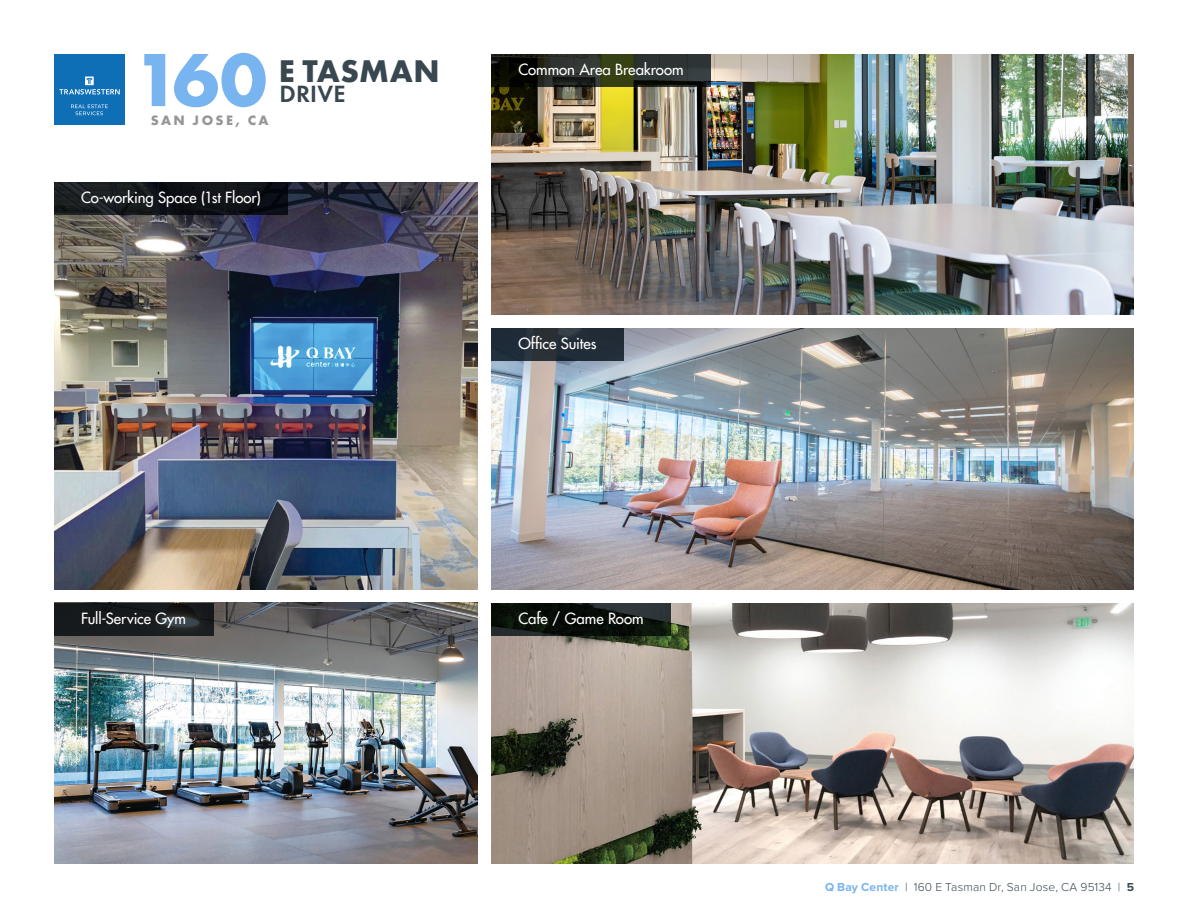
<style>
.page{position:relative;width:1188px;height:918px;background:#fff}
.page>*{position:absolute;margin:0;border:0;box-sizing:border-box;transform-origin:0 0}
.t1{font:700 78.15px "Futura PT";color:#78b4f0}
.t2{font:700 32.55px "Futura PT";letter-spacing:.01em;color:#394750}
.t3{font:600 24.45px "Futura PT";letter-spacing:.01em;color:#394750}
.h2_-_subtitle{font:15px "Futura LT";color:#fff}
.t4{font:700 14.1px "Futura PT";letter-spacing:.17em;color:#969696}
.t5{font:300 12px "Proxima Nova";letter-spacing:.015em;color:#394750}
.s1{font-weight:700;color:#78b4f0}
.s2{font-weight:700}
</style>
<div class="page">
<div style="left:54px;top:54px;width:71px;height:71px;background:#0e6fb7"></div>
<svg style="left:71px;top:104px;width:37px;height:11px"></svg>
<svg style="left:59px;top:77px;width:61px;height:18px"></svg>
<img style="left:491px;top:54px;width:643px;height:261px">
<img style="left:491px;top:329px;width:643px;height:261px">
<img style="left:54px;top:603px;width:424px;height:261px">
<img style="left:54px;top:183px;width:424px;height:407px">
<svg style="left:491px;top:54px;width:220px;height:32px;background:#242920"></svg>
<div style="left:491px;top:329px;width:133px;height:32px;background:#222d38"></div>
<svg style="left:54px;top:183px;width:234px;height:32px;background:#12161a"></svg>
<img style="left:491px;top:603px;width:643px;height:261px">
<svg style="left:491px;top:603px;width:180px;height:32px;background:#101612"></svg>
<svg style="left:54px;top:603px;width:159px;height:32px;background:#191d1f"></svg>
<h1 class="t1" style="left:133px;top:30px;width:135px">160</h1>
<h2 class="t2" style="left:279px;top:50px;width:162px">E TASMAN</h2>
<h3 class="t3" style="left:279px;top:79px;width:68px">DRIVE</h3>
<p class="t4" style="left:151px;top:111px;width:119px">SAN JOSE, CA</p>
<p class="h2_-_subtitle" style="left:81px;top:188px;width:181px">Co-working Space (1st Floor)</p>
<p class="h2_-_subtitle" style="left:518px;top:60px;width:167px">Common Area Breakroom</p>
<p class="h2_-_subtitle" style="left:518px;top:334px;width:80px">Office Suites</p>
<p class="h2_-_subtitle" style="left:81px;top:609px;width:107px">Full-Service Gym</p>
<p class="h2_-_subtitle" style="left:518px;top:609px;width:127px">Cafe / Game Room</p>
<p class="t5" style="left:825px;top:878px;width:310px"><span class="s1">Q Bay Center</span> | 160 E Tasman Dr, San Jose, CA 95134 | <span class="s2">5</span></p>
</div>
